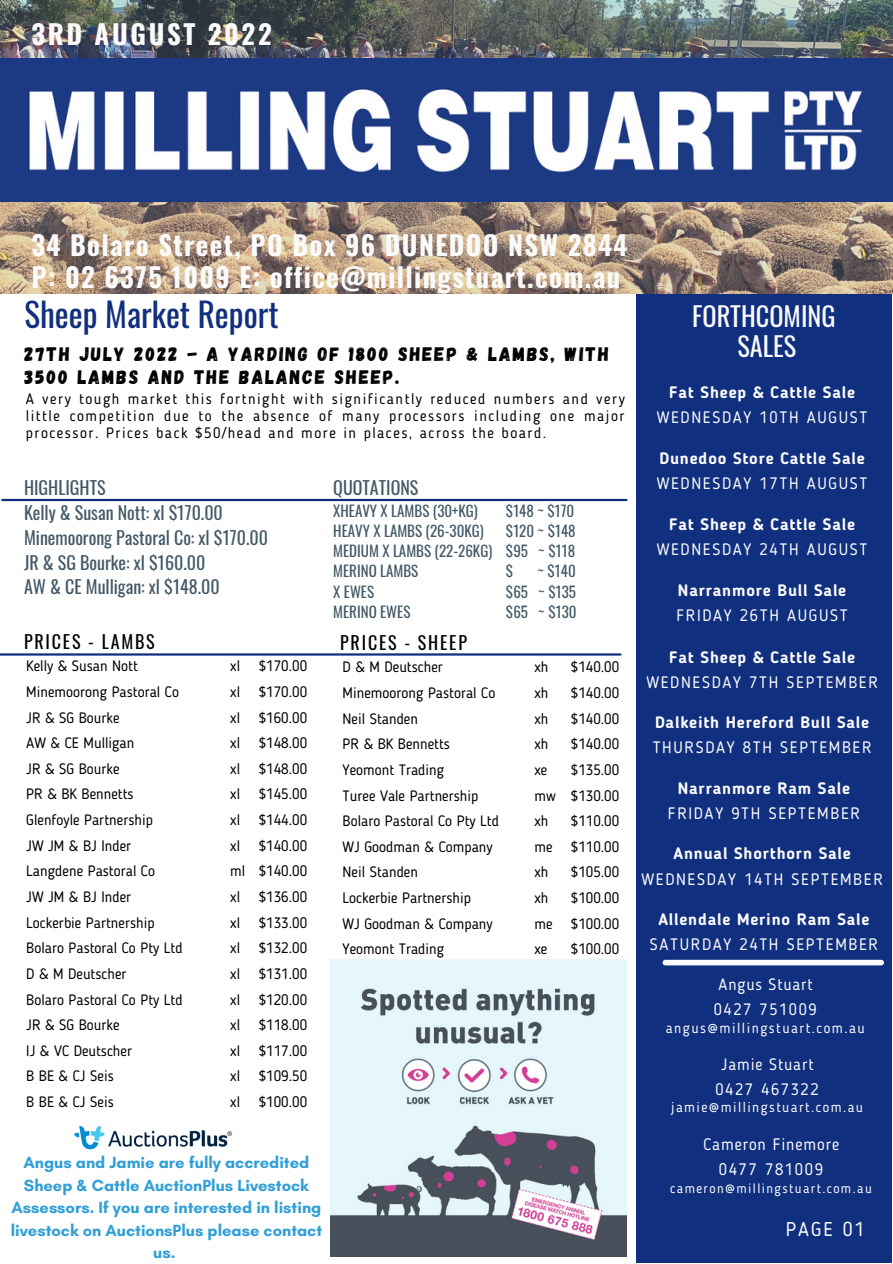
<style>
.page{position:relative;width:893px;height:1264px;background:#fff}
.page>*{position:absolute;margin:0;border:0;box-sizing:border-box;transform-origin:0 0}
.t1{font:33.15px "Oswald";color:#102f7e}
.t2{font:700 26.85px/32px "Oswald";letter-spacing:.05em;color:#fafafa}
.t3{font:700 26.85px "Oswald";letter-spacing:.1em;color:#fafafa}
.t4{font:26.25px/30.6px "Oswald";color:#fafafa;text-align:center}
.t5{font:19.8px "Blogger Sans";letter-spacing:.1em;color:#fafafa}
.t6{font:19.5px/22.5px "Gagalin";letter-spacing:.1em;color:#000}
.t7{font:18px/24.8px "Oswald";color:#435967}
.t8{font:18px "Oswald";letter-spacing:.1em;color:#000}
.t9{font:700 16.5px "Blogger Sans";letter-spacing:.05em;color:#fafafa}
.t10{font:16.5px "Blogger Sans";letter-spacing:.1em;color:#fafafa}
.t11{font:700 16.5px/22.5px "Glacial Indifference";color:#319fd7;text-align:center}
.t12{font:16.5px/25px "Blogger Sans";letter-spacing:.05em;color:#fafafa;text-align:center}
.t13{font:16.35px/25.2px "Blogger Sans";letter-spacing:.05em;color:#fafafa}
.t14{font:15px/16.8px "Blogger Sans";color:#000;text-align:justify}
.t15{font:15px/20.2px "Oswald";color:#435967;text-align:justify}
.t16{font:14.4px "Blogger Sans";letter-spacing:.1em;color:#fafafa}
.t17{font:14.1px "Blogger Sans";letter-spacing:.1em;color:#fafafa}
.t18{font:13.35px "Blogger Sans";letter-spacing:.1em;color:#fafafa}
</style>
<div class="page">
<div style="left:636px;top:33px;width:255px;height:1229px;background:#102f7e"></div>
<img style="left:0;top:0;width:892px;height:294px">
<img style="left:0;top:59px;width:892px;height:143px">
<div style="left:665px;top:959px;width:216px;height:6px;background:#fafafa"></div>
<hr style="left:2px;top:499px;width:624px;height:2px;background:#102f7e">
<hr style="left:0;top:653px;width:620px;height:2px;background:#102f7e">
<img style="left:73px;top:1125px;width:160px;height:25px">
<img style="left:330px;top:959px;width:297px;height:297px">
<h2 class="t3" style="left:31px;top:13px;width:242px">3RD AUGUST 2022</h2>
<h2 class="t2" style="left:31px;top:228px;width:597px">34 Bolaro Street, PO Box 96 DUNEDOO NSW 2844<br>P: 02 6375 1009 E: office@millingstuart.com.au</h2>
<h1 class="t1" style="left:24px;top:288px;width:255px">Sheep Market Report</h1>
<h3 class="t6" style="left:24px;top:342px;width:586px">27TH JULY 2022 - A YARDING OF 1800 SHEEP &amp; LAMBS, WITH<br>3500 LAMBS AND THE BALANCE SHEEP.</h3>
<p class="t14" style="left:26px;top:392px;width:600px">A very tough market this fortnight with significantly reduced numbers and very little competition due to the absence of many processors including one major processor. Prices back $50/head and more in places, across the board.</p>
<p class="t9" style="left:669px;top:386px;width:187px">Fat Sheep &amp; Cattle Sale</p>
<h3 class="t4" style="left:692px;top:299px;width:145px">FORTHCOMING<br>SALES</h3>
<p class="t10" style="left:656px;top:411px;width:212px">WEDNESDAY 10TH AUGUST</p>
<p class="t9" style="left:659px;top:451px;width:207px">Dunedoo Store Cattle Sale</p>
<p class="t10" style="left:656px;top:476px;width:212px">WEDNESDAY 17TH AUGUST</p>
<p class="t9" style="left:669px;top:517px;width:187px">Fat Sheep &amp; Cattle Sale</p>
<p class="t10" style="left:656px;top:542px;width:212px">WEDNESDAY 24TH AUGUST</p>
<p class="t7" style="left:24px;top:475px;width:245px">HIGHLIGHTS<br>Kelly &amp; Susan Nott: xl $170.00<br>Minemoorong Pastoral Co: xl $170.00<br>JR &amp; SG Bourke: xl $160.00<br>AW &amp; CE Mulligan: xl $148.00</p>
<p class="t7" style="left:333px;top:475px;width:87px">QUOTATIONS</p>
<p class="t15" style="left:333px;top:500px;width:160px;text-align:left">XHEAVY X LAMBS (30+KG)<br>HEAVY X LAMBS (26-30KG)<br>MEDIUM X LAMBS (22-26KG)<br>MERINO LAMBS<br>X EWES<br>MERINO EWES</p>
<p class="t15" style="left:506px;top:500px;width:71px">$148 ~ $170 $120 ~ $148 $95 ~ $118 $</p>
<p class="t15" style="left:506px;top:560px;width:72px;text-indent:31px">~ $140 $65 ~ $135 $65 ~ $130</p>
<p class="t9" style="left:678px;top:583px;width:170px">Narranmore Bull Sale</p>
<p class="t10" style="left:676px;top:608px;width:173px">FRIDAY 26TH AUGUST</p>
<p class="t8" style="left:24px;top:627px;width:132px">PRICES - LAMBS</p>
<p class="t14" style="left:26px;top:659px;width:113px">Kelly &amp; Susan Nott</p>
<p class="t14" style="left:230px;top:659px;width:78px">xl $170.00</p>
<p class="t14" style="left:26px;top:684px;width:154px">Minemoorong Pastoral Co</p>
<p class="t14" style="left:230px;top:684px;width:78px">xl $170.00</p>
<p class="t14" style="left:26px;top:710px;width:95px">JR &amp; SG Bourke</p>
<p class="t14" style="left:230px;top:710px;width:78px">xl $160.00</p>
<p class="t14" style="left:26px;top:736px;width:110px">AW &amp; CE Mulligan</p>
<p class="t14" style="left:230px;top:736px;width:78px">xl $148.00</p>
<p class="t14" style="left:26px;top:761px;width:95px">JR &amp; SG Bourke</p>
<p class="t14" style="left:230px;top:761px;width:78px">xl $148.00</p>
<p class="t14" style="left:26px;top:787px;width:109px">PR &amp; BK Bennetts</p>
<p class="t14" style="left:230px;top:787px;width:78px">xl $145.00</p>
<p class="t14" style="left:26px;top:812px;width:128px">Glenfoyle Partnership</p>
<p class="t14" style="left:230px;top:812px;width:78px">xl $144.00</p>
<p class="t14" style="left:26px;top:838px;width:107px">JW JM &amp; BJ Inder</p>
<p class="t14" style="left:230px;top:838px;width:78px">xl $140.00</p>
<p class="t14" style="left:26px;top:864px;width:130px">Langdene Pastoral Co</p>
<p class="t14" style="left:230px;top:864px;width:78px">ml $140.00</p>
<p class="t14" style="left:26px;top:889px;width:107px">JW JM &amp; BJ Inder</p>
<p class="t14" style="left:230px;top:889px;width:78px">xl $136.00</p>
<p class="t14" style="left:26px;top:915px;width:130px">Lockerbie Partnership</p>
<p class="t14" style="left:230px;top:915px;width:78px">xl $133.00</p>
<p class="t14" style="left:26px;top:940px;width:158px">Bolaro Pastoral Co Pty Ltd</p>
<p class="t14" style="left:230px;top:940px;width:78px">xl $132.00</p>
<p class="t14" style="left:26px;top:966px;width:102px">D &amp; M Deutscher</p>
<p class="t14" style="left:230px;top:966px;width:78px">xl $131.00</p>
<p class="t14" style="left:26px;top:992px;width:158px">Bolaro Pastoral Co Pty Ltd</p>
<p class="t14" style="left:230px;top:992px;width:78px">xl $120.00</p>
<p class="t14" style="left:26px;top:1017px;width:95px">JR &amp; SG Bourke</p>
<p class="t14" style="left:230px;top:1017px;width:78px">xl $118.00</p>
<p class="t14" style="left:26px;top:1043px;width:107px">IJ &amp; VC Deutscher</p>
<p class="t14" style="left:230px;top:1043px;width:78px">xl $117.00</p>
<p class="t14" style="left:26px;top:1069px;width:89px">B BE &amp; CJ Seis</p>
<p class="t14" style="left:230px;top:1069px;width:78px">xl $109.50</p>
<p class="t14" style="left:26px;top:1094px;width:89px">B BE &amp; CJ Seis</p>
<p class="t14" style="left:230px;top:1094px;width:78px">xl $100.00</p>
<p class="t11" style="left:11px;top:1151px;width:313px">Angus and Jamie are fully accredited<br>Sheep &amp; Cattle AuctionPlus Livestock<br>Assessors. If you are interested in listing livestock on AuctionsPlus please contact us.</p>
<p class="t8" style="left:340px;top:628px;width:128px">PRICES - SHEEP</p>
<p class="t14" style="left:342px;top:660px;width:102px">D &amp; M Deutscher</p>
<p class="t14" style="left:534px;top:660px;width:16px">xh</p>
<p class="t14" style="left:570px;top:660px;width:50px">$140.00</p>
<p class="t14" style="left:342px;top:685px;width:154px">Minemoorong Pastoral Co</p>
<p class="t14" style="left:534px;top:685px;width:16px">xh</p>
<p class="t14" style="left:570px;top:685px;width:50px">$140.00</p>
<p class="t14" style="left:342px;top:711px;width:77px">Neil Standen</p>
<p class="t14" style="left:534px;top:711px;width:16px">xh</p>
<p class="t14" style="left:570px;top:711px;width:50px">$140.00</p>
<p class="t14" style="left:342px;top:737px;width:109px">PR &amp; BK Bennetts</p>
<p class="t14" style="left:534px;top:737px;width:16px">xh</p>
<p class="t14" style="left:570px;top:737px;width:50px">$140.00</p>
<p class="t14" style="left:342px;top:762px;width:103px">Yeomont Trading</p>
<p class="t14" style="left:534px;top:762px;width:14px">xe</p>
<p class="t14" style="left:570px;top:762px;width:50px">$135.00</p>
<p class="t14" style="left:342px;top:788px;width:137px">Turee Vale Partnership</p>
<p class="t14" style="left:534px;top:788px;width:86px">mw $130.00</p>
<p class="t14" style="left:342px;top:814px;width:158px">Bolaro Pastoral Co Pty Ltd</p>
<p class="t14" style="left:534px;top:814px;width:16px">xh</p>
<p class="t14" style="left:570px;top:814px;width:50px">$110.00</p>
<p class="t14" style="left:342px;top:839px;width:152px">WJ Goodman &amp; Company</p>
<p class="t14" style="left:534px;top:839px;width:86px">me $110.00</p>
<p class="t14" style="left:342px;top:865px;width:77px">Neil Standen</p>
<p class="t14" style="left:534px;top:865px;width:16px">xh</p>
<p class="t14" style="left:570px;top:865px;width:50px">$105.00</p>
<p class="t14" style="left:342px;top:890px;width:130px">Lockerbie Partnership</p>
<p class="t14" style="left:534px;top:890px;width:16px">xh</p>
<p class="t14" style="left:570px;top:890px;width:50px">$100.00</p>
<p class="t14" style="left:342px;top:916px;width:152px">WJ Goodman &amp; Company</p>
<p class="t14" style="left:534px;top:916px;width:86px">me $100.00</p>
<p class="t14" style="left:342px;top:942px;width:103px">Yeomont Trading</p>
<p class="t14" style="left:534px;top:942px;width:14px">xe</p>
<p class="t14" style="left:570px;top:942px;width:50px">$100.00</p>
<p class="t9" style="left:669px;top:650px;width:187px">Fat Sheep &amp; Cattle Sale</p>
<p class="t10" style="left:646px;top:675px;width:233px">WEDNESDAY 7TH SEPTEMBER</p>
<p class="t9" style="left:655px;top:716px;width:216px">Dalkeith Hereford Bull Sale</p>
<p class="t10" style="left:652px;top:741px;width:220px">THURSDAY 8TH SEPTEMBER</p>
<p class="t9" style="left:677px;top:781px;width:174px">Narranmore Ram Sale</p>
<p class="t10" style="left:667px;top:806px;width:194px">FRIDAY 9TH SEPTEMBER</p>
<p class="t9" style="left:673px;top:847px;width:179px">Annual Shorthorn Sale</p>
<p class="t10" style="left:641px;top:872px;width:243px">WEDNESDAY 14TH SEPTEMBER</p>
<p class="t9" style="left:658px;top:912px;width:213px">Allendale Merino Ram Sale</p>
<p class="t10" style="left:649px;top:937px;width:230px">SATURDAY 24TH SEPTEMBER</p>
<p class="t13" style="left:713px;top:973px;width:104px">Angus Stuart<br>0427 751009</p>
<p class="t16" style="left:665px;top:1022px;width:201px">angus@millingstuart.com.au</p>
<p class="t13" style="left:715px;top:1053px;width:105px;text-align:center">Jamie Stuart<br>0427 467322</p>
<p class="t17" style="left:671px;top:1101px;width:193px">jamie@millingstuart.com.au</p>
<p class="t12" style="left:703px;top:1133px;width:137px">Cameron Finemore<br>0477 781009</p>
<p class="t18" style="left:670px;top:1182px;width:203px">cameron@millingstuart.com.au</p>
<h3 class="t5" style="left:785px;top:1220px;width:80px">PAGE 01</h3>
</div>
